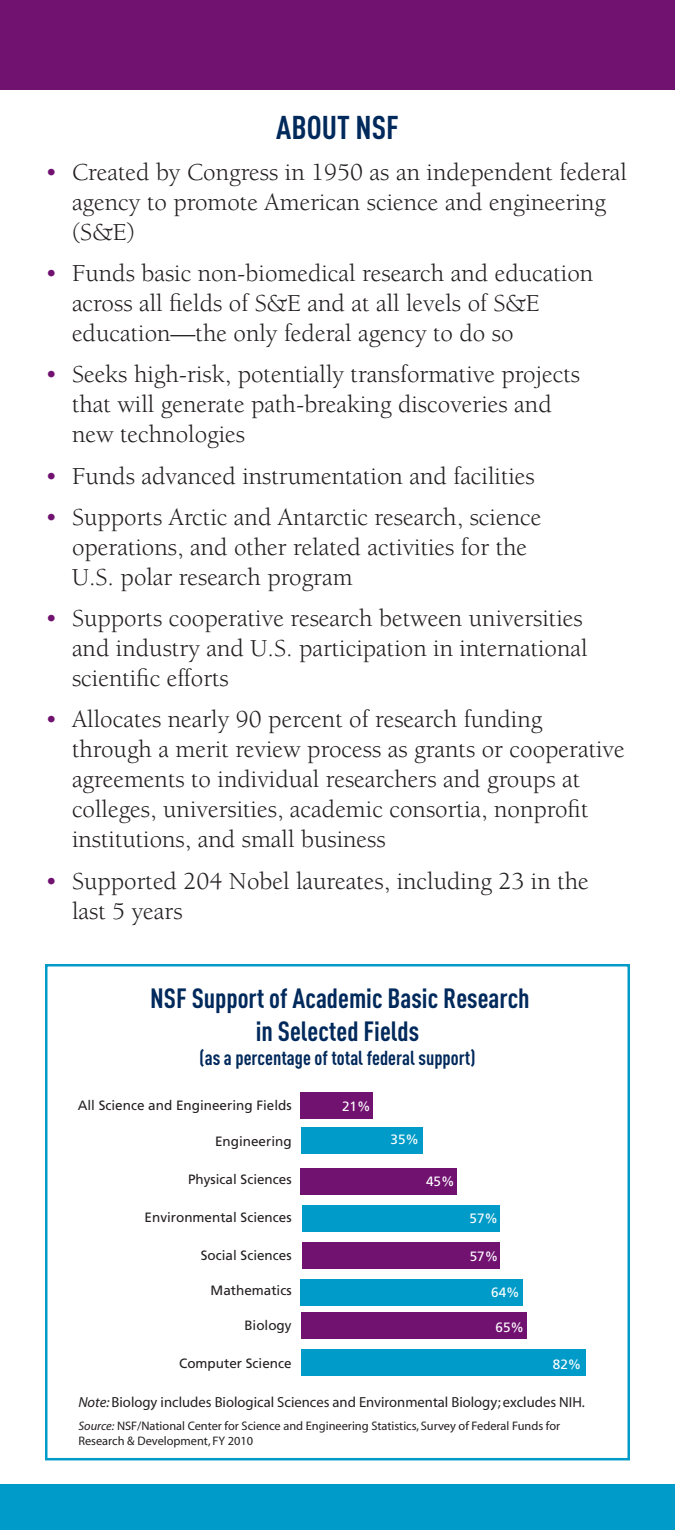
<style>
.page{position:relative;width:675px;height:1530px;background:#fff}
.page>*{position:absolute;margin:0;border:0;box-sizing:border-box;transform-origin:0 0}
.t1{font:700 32.5px "DIN Cond";color:#00295c}
.t2{font:700 27.5px/33px "DIN Cond";color:#00295c;text-align:center}
.t3{font:25px/30px "Berkeley Std";color:#231f20}
.t4{font:700 20px "DIN Cond";color:#00295c}
.t5{font:14.5px "Myriad";color:#231f20}
.t6{font:13.5px "Frutiger";color:#231f20}
.t7{font:13.5px "Frutiger";color:#fff}
.t8{font:12.25px/14.8px "Myriad";color:#231f20}
.s1{color:#711271}
.s2{font-style:italic}
</style>
<div class="page">
<div style="left:0;top:1484px;width:675px;height:46px;background:#009bc8"></div>
<div style="left:45px;top:964px;width:585px;height:496px;background:#fff;border:2px solid #009bc8"></div>
<div style="left:0;top:0;width:675px;height:90px;background:#711271"></div>
<div style="left:300px;top:1092px;width:73px;height:26px;background:#711271"></div>
<div style="left:301px;top:1127px;width:121px;height:27px;background:#009bc8"></div>
<div style="left:301px;top:1168px;width:156px;height:27px;background:#711271"></div>
<div style="left:302px;top:1205px;width:198px;height:27px;background:#009bc8"></div>
<div style="left:302px;top:1242px;width:198px;height:27px;background:#711271"></div>
<div style="left:301px;top:1279px;width:222px;height:27px;background:#009bc8"></div>
<div style="left:301px;top:1313px;width:225px;height:26px;background:#711271"></div>
<div style="left:301px;top:1349px;width:284px;height:27px;background:#009bc8"></div>
<h1 class="t1" style="left:276px;top:107px;width:124px">ABOUT NSF</h1>
<p class="t3" style="left:72px;top:158px;width:557px;text-indent:-27px"><span class="s1">•</span> Created by Congress in 1950 as an independent federal agency to promote American science and engineering (S&amp;E)</p>
<p class="t3" style="left:72px;top:259px;width:523px;text-indent:-27px"><span class="s1">•</span> Funds basic non-biomedical research and education across all fields of S&amp;E and at all levels of S&amp;E education—the only federal agency to do so</p>
<p class="t3" style="left:72px;top:360px;width:510px;text-indent:-27px"><span class="s1">•</span> Seeks high-risk, potentially transformative projects that will generate path-breaking discoveries and new technologies</p>
<p class="t3" style="left:45px;top:461px;width:491px"><span class="s1">•</span> Funds advanced instrumentation and facilities</p>
<p class="t3" style="left:72px;top:503px;width:471px;text-indent:-27px"><span class="s1">•</span> Supports Arctic and Antarctic research, science operations, and other related activities for the<br>U.S. polar research program</p>
<p class="t3" style="left:72px;top:604px;width:517px;text-indent:-27px"><span class="s1">•</span> Supports cooperative research between universities and industry and U.S. participation in international scientific efforts</p>
<p class="t3" style="left:72px;top:705px;width:554px;text-indent:-27px"><span class="s1">•</span> Allocates nearly 90 percent of research funding through a merit review process as grants or cooperative agreements to individual researchers and groups at colleges, universities, academic consortia, nonprofit institutions, and small business</p>
<p class="t3" style="left:72px;top:866px;width:518px;text-indent:-27px"><span class="s1">•</span> Supported 204 Nobel laureates, including 23 in the last 5 years</p>
<p class="t2" style="left:150px;top:981px;width:381px">NSF Support of Academic Basic Research in Selected Fields</p>
<p class="t4" style="left:200px;top:1046px;width:278px">(as a percentage of total federal support)</p>
<p class="t6" style="left:78px;top:1097px;width:215px">All Science and Engineering Fields</p>
<p class="t7" style="left:342px;top:1098px;width:30px">21%</p>
<p class="t6" style="left:215px;top:1133px;width:78px">Engineering</p>
<p class="t7" style="left:391px;top:1131px;width:30px">35%</p>
<p class="t6" style="left:188px;top:1172px;width:105px">Physical Sciences</p>
<p class="t7" style="left:426px;top:1173px;width:30px">45%</p>
<p class="t6" style="left:145px;top:1210px;width:149px">Environmental Sciences</p>
<p class="t7" style="left:470px;top:1211px;width:30px">57%</p>
<p class="t6" style="left:201px;top:1248px;width:92px">Social Sciences</p>
<p class="t7" style="left:470px;top:1248px;width:30px">57%</p>
<p class="t6" style="left:211px;top:1283px;width:83px">Mathematics</p>
<p class="t7" style="left:491px;top:1284px;width:30px">64%</p>
<p class="t6" style="left:244px;top:1318px;width:49px">Biology</p>
<p class="t7" style="left:496px;top:1320px;width:30px">65%</p>
<p class="t6" style="left:179px;top:1355px;width:114px">Computer Science</p>
<p class="t7" style="left:553px;top:1356px;width:30px">82%</p>
<p class="t5" style="left:78px;top:1395px;width:508px"><span class="s2">Note:</span> Biology includes Biological Sciences and Environmental Biology; excludes NIH.</p>
<p class="t8" style="left:78px;top:1419px;width:483px"><span class="s2">Source:</span> NSF/National Center for Science and Engineering Statistics, Survey of Federal Funds for<br>Research &amp; Development, FY 2010</p>
</div>
